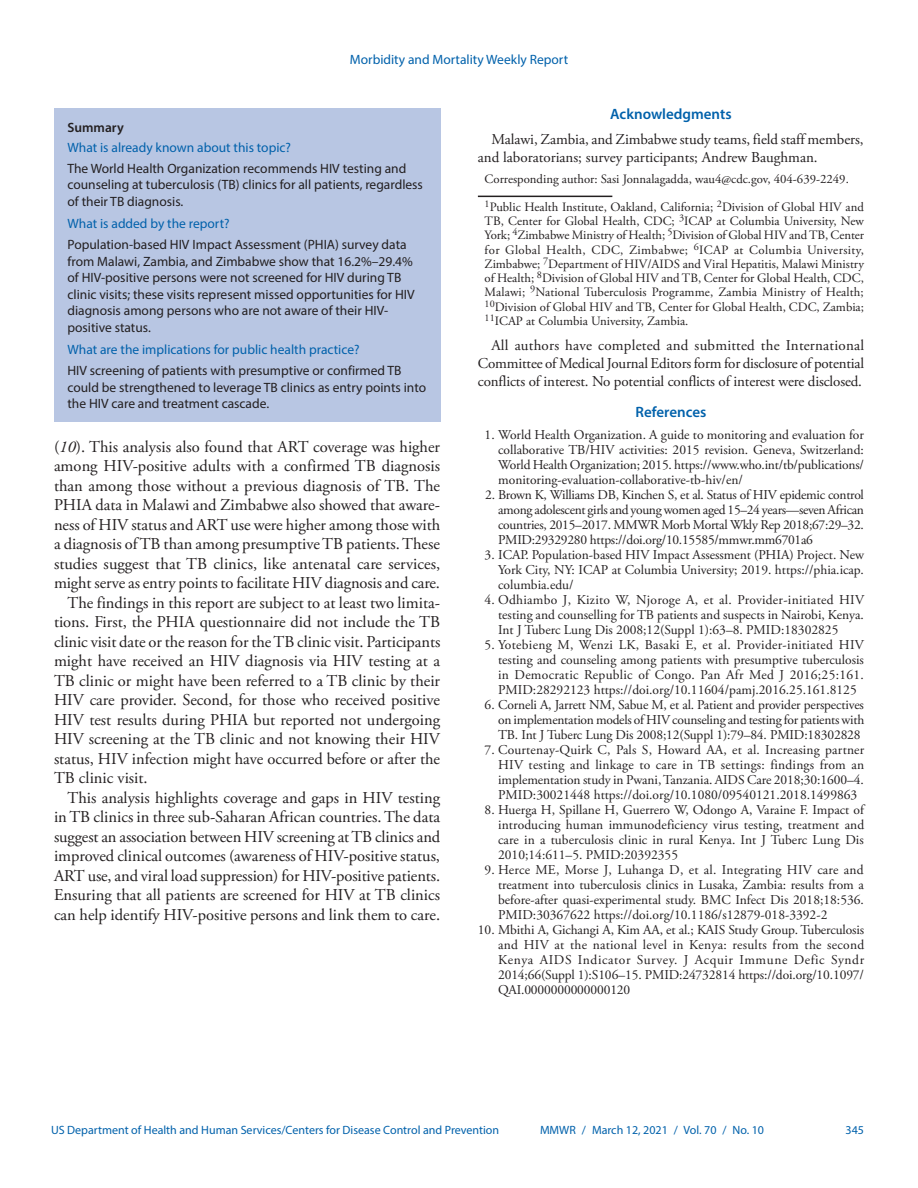
<style>
.page{position:relative;width:918px;height:1188px;background:#fff}
.page>*{position:absolute;margin:0;border:0;box-sizing:border-box;transform-origin:0 0}
.t1{font:16.5px "Adobe Garamond Pro";color:#231f20}
.t2{font:15px/18px "Adobe Garamond Pro";letter-spacing:-.005em;color:#231f20}
.t3{font:600 15px "Myriad Pro";color:#0161ab}
.t4{font:13.5px/15px "Adobe Garamond Pro";color:#231f20;text-align:justify}
.t5{font:13.5px/16.5px "Myriad Pro";color:#231f20}
.t6{font:13.5px "Myriad Pro";color:#0161ab}
.t7{font:600 13.5px "Myriad Pro";color:#231f20}
.t8{font:12.75px/14.2px "Adobe Garamond Pro";color:#231f20}
.t9{font:12px "Myriad Pro";color:#0161ab}
.s1{font-style:italic}
</style>
<div class="page">
<div style="left:54px;top:108px;width:386px;height:314px;background:#b8c6e3"></div>
<hr style="left:478px;top:196px;width:134px;height:1px;background:#231f20">
<p class="t6" style="left:350px;top:51px;width:220px">Morbidity and Mortality Weekly Report</p>
<p class="t7" style="left:68px;top:119px;width:58px">Summary</p>
<p class="t6" style="left:68px;top:139px;width:225px">What is already known about this topic?</p>
<p class="t5" style="left:68px;top:160px;width:357px">The World Health Organization recommends HIV testing and counseling at tuberculosis (TB) clinics for all patients, regardless of their TB diagnosis.</p>
<p class="t6" style="left:68px;top:216px;width:164px">What is added by the report?</p>
<p class="t5" style="left:68px;top:236px;width:349px">Population-based HIV Impact Assessment (PHIA) survey data from Malawi, Zambia, and Zimbabwe show that 16.2%–29.4% of HIV-positive persons were not screened for HIV during TB clinic visits; these visits represent missed opportunities for HIV diagnosis among persons who are not aware of their HIV&shy;positive status.</p>
<p class="t6" style="left:68px;top:342px;width:294px">What are the implications for public health practice?</p>
<p class="t5" style="left:68px;top:362px;width:360px">HIV screening of patients with presumptive or confirmed TB could be strengthened to leverage TB clinics as entry points into the HIV care and treatment cascade.</p>
<p class="t1" style="left:54px;top:437px;width:388px">(<span class="s1">10</span>). This analysis also found that ART coverage was higher</p>
<p class="t1" style="left:54px;top:456px;width:388px">among HIV-positive adults with a confirmed TB diagnosis</p>
<p class="t1" style="left:54px;top:476px;width:388px">than among those without a previous diagnosis of TB. The</p>
<p class="t1" style="left:54px;top:495px;width:388px">PHIA data in Malawi and Zimbabwe also showed that aware-</p>
<p class="t1" style="left:54px;top:515px;width:388px">ness of HIV status and ART use were higher among those with</p>
<p class="t1" style="left:54px;top:534px;width:387px">a diagnosis of TB than among presumptive TB patients. These</p>
<p class="t1" style="left:54px;top:554px;width:388px">studies suggest that TB clinics, like antenatal care services,</p>
<p class="t1" style="left:54px;top:573px;width:388px">might serve as entry points to facilitate HIV diagnosis and care.</p>
<p class="t1" style="left:68px;top:593px;width:374px">The findings in this report are subject to at least two limita-</p>
<p class="t1" style="left:54px;top:612px;width:388px">tions. First, the PHIA questionnaire did not include the TB</p>
<p class="t1" style="left:54px;top:632px;width:388px">clinic visit date or the reason for the TB clinic visit. Participants</p>
<p class="t1" style="left:54px;top:651px;width:388px">might have received an HIV diagnosis via HIV testing at a</p>
<p class="t1" style="left:54px;top:671px;width:388px">TB clinic or might have been referred to a TB clinic by their</p>
<p class="t1" style="left:54px;top:690px;width:388px">HIV care provider. Second, for those who received positive</p>
<p class="t1" style="left:54px;top:710px;width:388px">HIV test results during PHIA but reported not undergoing</p>
<p class="t1" style="left:54px;top:729px;width:388px">HIV screening at the TB clinic and not knowing their HIV</p>
<p class="t1" style="left:54px;top:749px;width:388px">status, HIV infection might have occurred before or after the</p>
<p class="t1" style="left:54px;top:768px;width:95px">TB clinic visit.</p>
<p class="t1" style="left:68px;top:788px;width:374px">This analysis highlights coverage and gaps in HIV testing</p>
<p class="t1" style="left:54px;top:807px;width:388px">in TB clinics in three sub-Saharan African countries. The data</p>
<p class="t1" style="left:54px;top:827px;width:388px">suggest an association between HIV screening at TB clinics and</p>
<p class="t1" style="left:54px;top:846px;width:388px">improved clinical outcomes (awareness of HIV-positive status,</p>
<p class="t1" style="left:54px;top:866px;width:388px">ART use, and viral load suppression) for HIV-positive patients.</p>
<p class="t1" style="left:54px;top:885px;width:388px">Ensuring that all patients are screened for HIV at TB clinics</p>
<p class="t1" style="left:54px;top:905px;width:388px">can help identify HIV-positive persons and link them to care.</p>
<p class="t3" style="left:610px;top:105px;width:123px">Acknowledgments</p>
<p class="t2" style="left:478px;top:131px;width:387px;text-indent:14px">Malawi, Zambia, and Zimbabwe study teams, field staff members, and laboratorians; survey participants; Andrew Baughman.</p>
<p class="t8" style="left:485px;top:166px;width:381px;line-height:27.8px">Corresponding author: Sasi Jonnalagadda, wau4@cdc.gov, 404-639-2249.<br><sup>1</sup>Public Health Institute, Oakland, California; <sup>2</sup>Division of Global HIV and</p>
<p class="t8" style="left:485px;top:214px;width:381px;text-align:justify">TB, Center for Global Health, CDC; <sup>3</sup>ICAP at Columbia University, New York; <sup>4</sup>Zimbabwe Ministry of Health; <sup>5</sup>Division of Global HIV and TB, Center for Global Health, CDC, Zimbabwe; <sup>6</sup>ICAP at Columbia University, Zimbabwe; <sup>7</sup>Department of HIV/AIDS and Viral Hepatitis, Malawi Ministry of Health; <sup>8</sup>Division of Global HIV and TB, Center for Global Health, CDC, Malawi; <sup>9</sup>National Tuberculosis Programme, Zambia Ministry of Health; <sup>10</sup>Division of Global HIV and TB, Center for Global Health, CDC, Zambia; <sup>11</sup>ICAP at Columbia University, Zambia.</p>
<p class="t2" style="left:478px;top:336px;width:388px;text-align:justify;text-indent:14px">All authors have completed and submitted the International Committee of Medical Journal Editors form for disclosure of potential conflicts of interest. No potential conflicts of interest were disclosed.</p>
<p class="t3" style="left:636px;top:402px;width:72px">References</p>
<p class="t4" style="left:498px;top:427px;width:367px;text-indent:-14px">1. World Health Organization. A guide to monitoring and evaluation for collaborative TB/HIV activities: 2015 revision. Geneva, Switzerland:<br>World Health Organization; 2015. https://www.who.int/tb/publications/ monitoring-evaluation-collaborative-tb-hiv/en/</p>
<p class="t4" style="left:498px;top:487px;width:367px;text-indent:-13px">2. Brown K, Williams DB, Kinchen S, et al. Status of HIV epidemic control among adolescent girls and young women aged 15–24 years—seven African countries, 2015–2017. MMWR Morb Mortal Wkly Rep 2018;67:29–32.<br>PMID:29329280 https://doi.org/10.15585/mmwr.mm6701a6</p>
<p class="t4" style="left:498px;top:547px;width:367px;text-indent:-14px">3. ICAP. Population-based HIV Impact Assessment (PHIA) Project. New York City, NY: ICAP at Columbia University; 2019. https://phia.icap. columbia.edu/</p>
<p class="t4" style="left:498px;top:592px;width:368px;text-indent:-14px">4. Odhiambo J, Kizito W, Njoroge A, et al. Provider-initiated HIV testing and counselling for TB patients and suspects in Nairobi, Kenya.<br>Int J Tuberc Lung Dis 2008;12(Suppl 1):63–8. PMID:18302825</p>
<p class="t4" style="left:498px;top:637px;width:367px;text-indent:-14px">5. Yotebieng M, Wenzi LK, Basaki E, et al. Provider-initiated HIV testing and counseling among patients with presumptive tuberculosis in Democratic Republic of Congo. Pan Afr Med J 2016;25:161.<br>PMID:28292123 https://doi.org/10.11604/pamj.2016.25.161.8125</p>
<p class="t4" style="left:498px;top:697px;width:368px;text-indent:-14px">6. Corneli A, Jarrett NM, Sabue M, et al. Patient and provider perspectives on implementation models of HIV counseling and testing for patients with TB. Int J Tuberc Lung Dis 2008;12(Suppl 1):79–84. PMID:18302828</p>
<p class="t4" style="left:498px;top:742px;width:368px;text-indent:-14px">7. Courtenay-Quirk C, Pals S, Howard AA, et al. Increasing partner HIV testing and linkage to care in TB settings: findings from an implementation study in Pwani, Tanzania. AIDS Care 2018;30:1600–4.<br>PMID:30021448 https://doi.org/10.1080/09540121.2018.1499863</p>
<p class="t4" style="left:498px;top:802px;width:368px;text-indent:-14px">8. Huerga H, Spillane H, Guerrero W, Odongo A, Varaine F. Impact of introducing human immunodeficiency virus testing, treatment and care in a tuberculosis clinic in rural Kenya. Int J Tuberc Lung Dis 2010;14:611–5. PMID:20392355</p>
<p class="t4" style="left:498px;top:862px;width:367px;text-indent:-14px">9. Herce ME, Morse J, Luhanga D, et al. Integrating HIV care and treatment into tuberculosis clinics in Lusaka, Zambia: results from a before-after quasi-experimental study. BMC Infect Dis 2018;18:536.<br>PMID:30367622 https://doi.org/10.1186/s12879-018-3392-2</p>
<p class="t4" style="left:498px;top:922px;width:368px;text-indent:-20px">10. Mbithi A, Gichangi A, Kim AA, et al.; KAIS Study Group. Tuberculosis and HIV at the national level in Kenya: results from the second Kenya AIDS Indicator Survey. J Acquir Immune Defic Syndr 2014;66(Suppl 1):S106–15. PMID:24732814 https://doi.org/10.1097/ QAI.0000000000000120</p>
<p class="t9" style="left:51px;top:1123px;width:450px">US Department of Health and Human Services/Centers for Disease Control and Prevention</p>
<p class="t9" style="left:540px;top:1123px;width:226px">MMWR / March 12, 2021 / Vol. 70 / No. 10</p>
<p class="t9" style="left:846px;top:1123px;width:20px">345</p>
</div>
